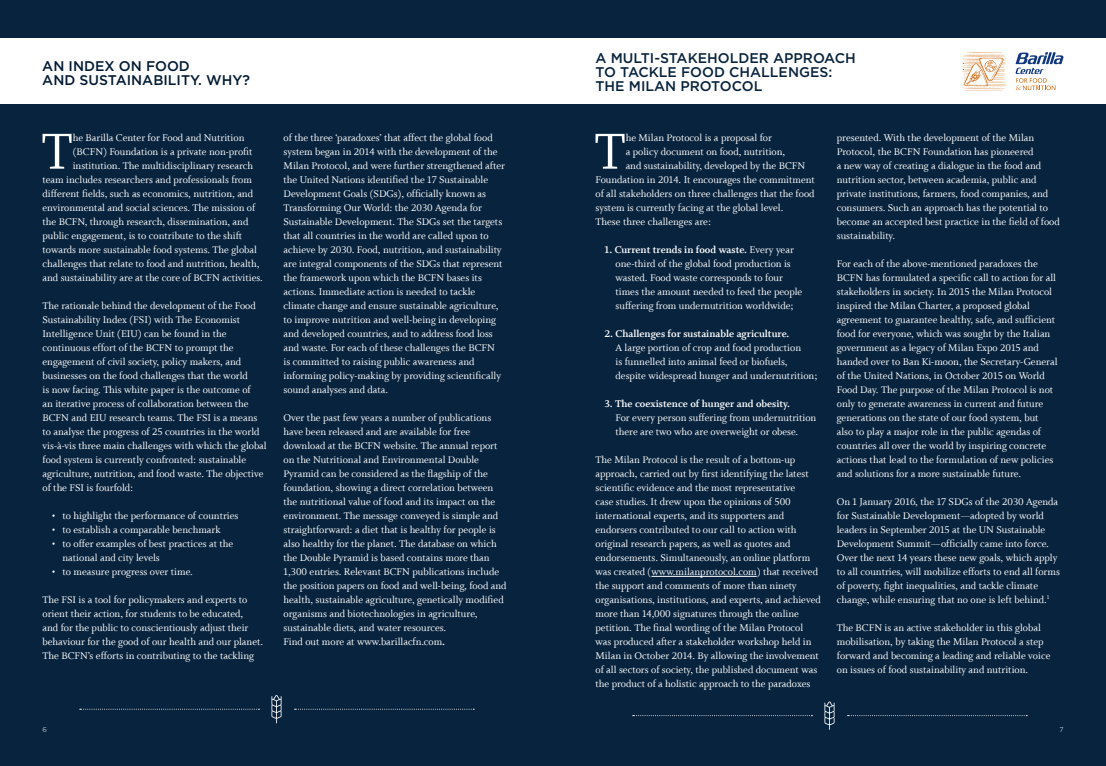
<style>
.page{position:relative;width:1106px;height:766px;background:#fff}
.page>*{position:absolute;margin:0;border:0;box-sizing:border-box;transform-origin:0 0}
.t1{font:56.5px "Whitman Roman LF";color:#fff}
.t2{font:500 14px/14px "Gotham";color:#08233d}
.t3{font:500 14px/14px "Gotham";color:#021b33}
.t4{font:11px/14px "Whitman Roman LF";color:#fff}
.t5{font:11px "Whitman Bold LF";color:#fff}
.t6{font:300 7px "Gotham";color:#fff}
.s1{font-family:"Whitman Bold LF"}
.s2{font-family:"Whitman Roman LF"}
</style>
<div class="page">
<div style="left:0;top:0;width:563px;height:765px;background:#08233d"></div>
<div style="left:0;top:39px;width:566px;height:65px;background:#fff"></div>
<svg style="left:80px;top:708px;width:179px;height:1px"></svg>
<svg style="left:294px;top:708px;width:180px;height:1px"></svg>
<svg style="left:271px;top:695px;width:10px;height:28px"></svg>
<div style="left:553px;top:0;width:553px;height:765px;background:#08233d"></div>
<div style="left:553px;top:39px;width:553px;height:65px;background:#fff"></div>
<svg style="left:962px;top:52px;width:44px;height:39px"></svg>
<svg style="left:1015px;top:52px;width:48px;height:38px"></svg>
<hr style="left:651px;top:576px;width:105px;height:1px;background:#fff">
<svg style="left:632px;top:715px;width:180px;height:1px"></svg>
<svg style="left:847px;top:715px;width:180px;height:1px"></svg>
<svg style="left:824px;top:701px;width:10px;height:28px"></svg>
<p class="t3" style="left:42px;top:58px;width:209px">AN INDEX ON FOOD<br>AND SUSTAINABILITY. WHY?</p>
<p class="t2" style="left:595px;top:51px;width:262px">A MULTI-STAKEHOLDER APPROACH<br>TO TACKLE FOOD CHALLENGES:<br>THE MILAN PROTOCOL</p>
<h1 class="t1" style="left:41px;top:120px;width:33px">T</h1>
<p class="t4" style="left:73px;top:130px;width:173px">he Barilla Center for Food and Nutrition</p>
<p class="t4" style="left:73px;top:144px;width:181px">(BCFN) Foundation is a private non-profit</p>
<p class="t4" style="left:73px;top:158px;width:182px">institution. The multidisciplinary research</p>
<p class="t4" style="left:43px;top:172px;width:211px">team includes researchers and professionals from</p>
<p class="t4" style="left:43px;top:186px;width:212px">different fields, such as economics, nutrition, and</p>
<p class="t4" style="left:43px;top:200px;width:214px">environmental and social sciences. The mission of</p>
<p class="t4" style="left:43px;top:214px;width:207px">the BCFN, through research, dissemination, and</p>
<p class="t4" style="left:43px;top:228px;width:201px">public engagement, is to contribute to the shift</p>
<p class="t4" style="left:43px;top:242px;width:216px">towards more sustainable food systems. The global</p>
<p class="t4" style="left:43px;top:256px;width:219px">challenges that relate to food and nutrition, health,</p>
<p class="t4" style="left:43px;top:270px;width:222px">and sustainability are at the core of BCFN activities.</p>
<p class="t4" style="left:43px;top:298px;width:226px">The rationale behind the development of the Food Sustainability Index (FSI) with The Economist Intelligence Unit (EIU) can be found in the continuous effort of the BCFN to prompt the engagement of civil society, policy makers, and businesses on the food challenges that the world<br>is now facing. This white paper is the outcome of<br>an iterative process of collaboration between the BCFN and EIU research teams. The FSI is a means to analyse the progress of 25 countries in the world vis-à-vis three main challenges with which the global food system is currently confronted: sustainable agriculture, nutrition, and food waste. The objective of the FSI is fourfold:</p>
<p class="t4" style="left:52px;top:508px;width:188px">• to highlight the performance of countries</p>
<p class="t4" style="left:52px;top:522px;width:170px">• to establish a comparable benchmark</p>
<p class="t4" style="left:63px;top:536px;width:172px;text-indent:-11px">• to offer examples of best practices at the national and city levels</p>
<p class="t4" style="left:52px;top:564px;width:143px">• to measure progress over time.</p>
<p class="t4" style="left:43px;top:592px;width:222px">The FSI is a tool for policymakers and experts to orient their action, for students to be educated,<br>and for the public to conscientiously adjust their behaviour for the good of our health and our planet.<br>The BCFN’s efforts in contributing to the tackling</p>
<p class="t4" style="left:283px;top:130px;width:223px">of the three ‘paradoxes’ that affect the global food system began in 2014 with the development of the Milan Protocol, and were further strengthened after the United Nations identified the 17 Sustainable Development Goals (SDGs), officially known as Transforming Our World: the 2030 Agenda for Sustainable Development. The SDGs set the targets that all countries in the world are called upon to achieve by 2030. Food, nutrition, and sustainability are integral components of the SDGs that represent the framework upon which the BCFN bases its actions. Immediate action is needed to tackle climate change and ensure sustainable agriculture, to improve nutrition and well-being in developing and developed countries, and to address food loss and waste. For each of these challenges the BCFN<br>is committed to raising public awareness and informing policy-making by providing scientifically sound analyses and data.</p>
<p class="t4" style="left:283px;top:410px;width:224px">Over the past few years a number of publications have been released and are available for free download at the BCFN website. The annual report on the Nutritional and Environmental Double Pyramid can be considered as the flagship of the foundation, showing a direct correlation between the nutritional value of food and its impact on the environment. The message conveyed is simple and straightforward: a diet that is healthy for people is also healthy for the planet. The database on which the Double Pyramid is based contains more than 1,300 entries. Relevant BCFN publications include the position papers on food and well-being, food and health, sustainable agriculture, genetically modified organisms and biotechnologies in agriculture, sustainable diets, and water resources.<br>Find out more at www.barillacfn.com<span class="s1">.</span></p>
<h1 class="t1" style="left:594px;top:120px;width:33px">T</h1>
<p class="t4" style="left:625px;top:130px;width:148px">he Milan Protocol is a proposal for</p>
<p class="t4" style="left:625px;top:144px;width:161px">a policy document on food, nutrition,</p>
<p class="t4" style="left:625px;top:158px;width:181px">and sustainability, developed by the BCFN</p>
<p class="t4" style="left:595px;top:172px;width:221px">Foundation in 2014. It encourages the commitment</p>
<p class="t4" style="left:595px;top:186px;width:220px">of all stakeholders on three challenges that the food</p>
<p class="t4" style="left:595px;top:200px;width:189px">system is currently facing at the global level.</p>
<p class="t4" style="left:595px;top:214px;width:117px">These three challenges are:</p>
<p class="t5" style="left:604px;top:243px;width:191px">1. Current trends in food waste. <span class="s2">Every year</span></p>
<p class="t4" style="left:615px;top:256px;width:188px">one-third of the global food production is wasted. Food waste corresponds to four times the amount needed to feed the people suffering from undernutrition worldwide;</p>
<p class="t5" style="left:604px;top:327px;width:186px">2. Challenges for sustainable agriculture.</p>
<p class="t4" style="left:615px;top:340px;width:203px">A large portion of crop and food production<br>is funnelled into animal feed or biofuels, despite widespread hunger and undernutrition;</p>
<p class="t5" style="left:604px;top:397px;width:187px">3. The coexistence of hunger and obesity.</p>
<p class="t4" style="left:615px;top:410px;width:202px">For every person suffering from undernutrition there are two who are overweight or obese.</p>
<p class="t4" style="left:595px;top:452px;width:227px">The Milan Protocol is the result of a bottom-up approach, carried out by first identifying the latest scientific evidence and the most representative<br>case studies. It drew upon the opinions of 500 international experts, and its supporters and endorsers contributed to our call to action with original research papers, as well as quotes and endorsements. Simultaneously, an online platform was created (www.milanprotocol.com) that received the support and comments of more than ninety organisations, institutions, and experts, and achieved more than 14,000 signatures through the online petition. The final wording of the Milan Protocol was produced after a stakeholder workshop held in Milan in October 2014. By allowing the involvement of all sectors of society, the published document was the product of a holistic approach to the paradoxes</p>
<p class="t4" style="left:836px;top:130px;width:224px">presented. With the development of the Milan Protocol, the BCFN Foundation has pioneered<br>a new way of creating a dialogue in the food and nutrition sector, between academia, public and private institutions, farmers, food companies, and consumers. Such an approach has the potential to become an accepted best practice in the field of food sustainability.</p>
<p class="t4" style="left:836px;top:256px;width:222px">For each of the above-mentioned paradoxes the BCFN has formulated a specific call to action for all stakeholders in society. In 2015 the Milan Protocol inspired the Milan Charter, a proposed global agreement to guarantee healthy, safe, and sufficient food for everyone, which was sought by the Italian government as a legacy of Milan Expo 2015 and handed over to Ban Ki-moon, the Secretary-General of the United Nations, in October 2015 on World Food Day. The purpose of the Milan Protocol is not only to generate awareness in current and future generations on the state of our food system, but also to play a major role in the public agendas of countries all over the world by inspiring concrete actions that lead to the formulation of new policies and solutions for a more sustainable future.</p>
<p class="t4" style="left:836px;top:495px;width:225px">On 1 January 2016, the 17 SDGs of the 2030 Agenda for Sustainable Development—adopted by world leaders in September 2015 at the UN Sustainable Development Summit—officially came into force.<br>Over the next 14 years these new goals, which apply to all countries, will mobilize efforts to end all forms of poverty, fight inequalities, and tackle climate change, while ensuring that no one is left behind.<sup>1</sup></p>
<p class="t4" style="left:836px;top:620px;width:215px">The BCFN is an active stakeholder in this global mobilisation, by taking the Milan Protocol a step forward and becoming a leading and reliable voice on issues of food sustainability and nutrition.</p>
<p class="t6" style="left:43px;top:725px;width:6px">6</p>
<p class="t6" style="left:1059px;top:725px;width:6px">7</p>
</div>
